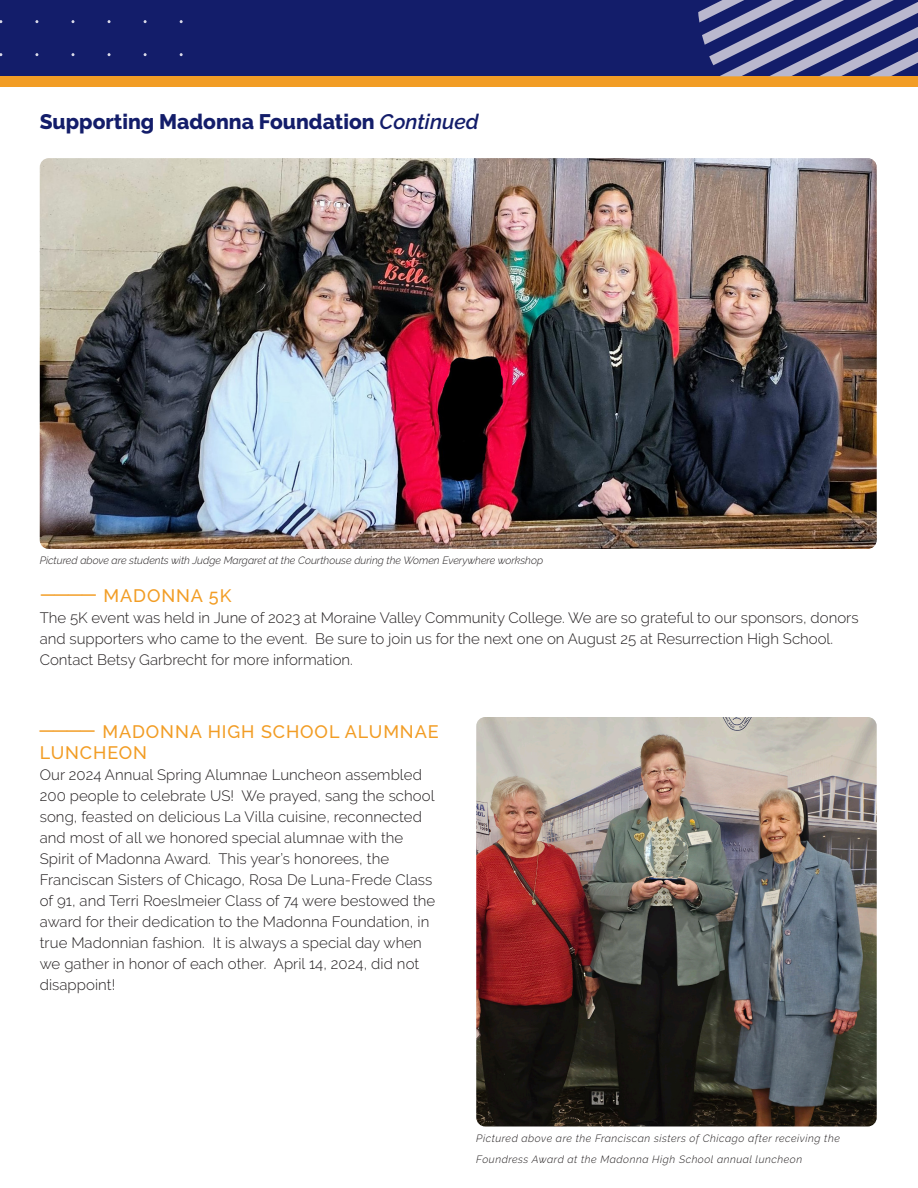
<style>
.page{position:relative;width:918px;height:1188px;background:#fff}
.page>*{position:absolute;margin:0;border:0;box-sizing:border-box;transform-origin:0 0}
.Section_Title{font:800 21px "Raleway";color:#131d6a}
.Subtitle{font:500 18px/21px "Raleway";letter-spacing:.05em;color:#f29d25}
.Newletter_Body_Copy{font:300 15px/21px "Raleway";letter-spacing:.005em;color:#231f20}
.Body{font:300 15px/21px "Raleway";color:#231f20}
.t1{font:italic 300 10.5px/21px "Raleway";letter-spacing:.035em;color:#231f20}
.t2{font:italic 300 10.5px "Raleway";color:#231f20}
.s1{font-weight:600;font-style:italic}
</style>
<div class="page">
<img style="left:40px;top:158px;width:837px;height:391px">
<div style="left:0;top:0;width:918px;height:84px;background:#131d6a"></div>
<div style="left:0;top:76px;width:918px;height:11px;background:#f29d25"></div>
<svg style="left:698px;top:0;width:220px;height:76px"></svg>
<img style="left:476px;top:717px;width:401px;height:409px">
<hr style="left:917px;top:476px;width:1px;height:84px;background:#131d6a">
<p class="Section_Title" style="left:40px;top:110px;width:440px">Supporting Madonna Foundation <span class="s1">Continued</span></p>
<p class="t2" style="left:40px;top:555px;width:505px">Pictured above are students with Judge Margaret at the Courthouse during the Women Everywhere workshop</p>
<p class="Subtitle" style="left:40px;top:585px;width:193px">———— MADONNA 5K</p>
<p class="Body" style="left:40px;top:607px;width:820px">The 5K event was held in June of 2023 at Moraine Valley Community College. We are so grateful to our sponsors, donors and supporters who came to the event. Be sure to join us for the next one on August 25 at Resurrection High School.<br>Contact Betsy Garbrecht for more information.</p>
<p class="Subtitle" style="left:39px;top:721px;width:402px">———— MADONNA HIGH SCHOOL ALUMNAE<br>LUNCHEON</p>
<p class="Newletter_Body_Copy" style="left:40px;top:764px;width:397px">Our 2024 Annual Spring Alumnae Luncheon assembled 200 people to celebrate US! We prayed, sang the school song, feasted on delicious La Villa cuisine, reconnected and most of all we honored special alumnae with the Spirit of Madonna Award. This year’s honorees, the Franciscan Sisters of Chicago, Rosa De Luna-Frede Class of 91, and Terri Roeslmeier Class of 74 were bestowed the award for their dedication to the Madonna Foundation, in true Madonnian fashion. It is always a special day when we gather in honor of each other. April 14, 2024, did not disappoint!</p>
<p class="t1" style="left:476px;top:1128px;width:365px">Pictured above are the Franciscan sisters of Chicago after receiving the<br>Foundress Award at the Madonna High School annual luncheon</p>
</div>
